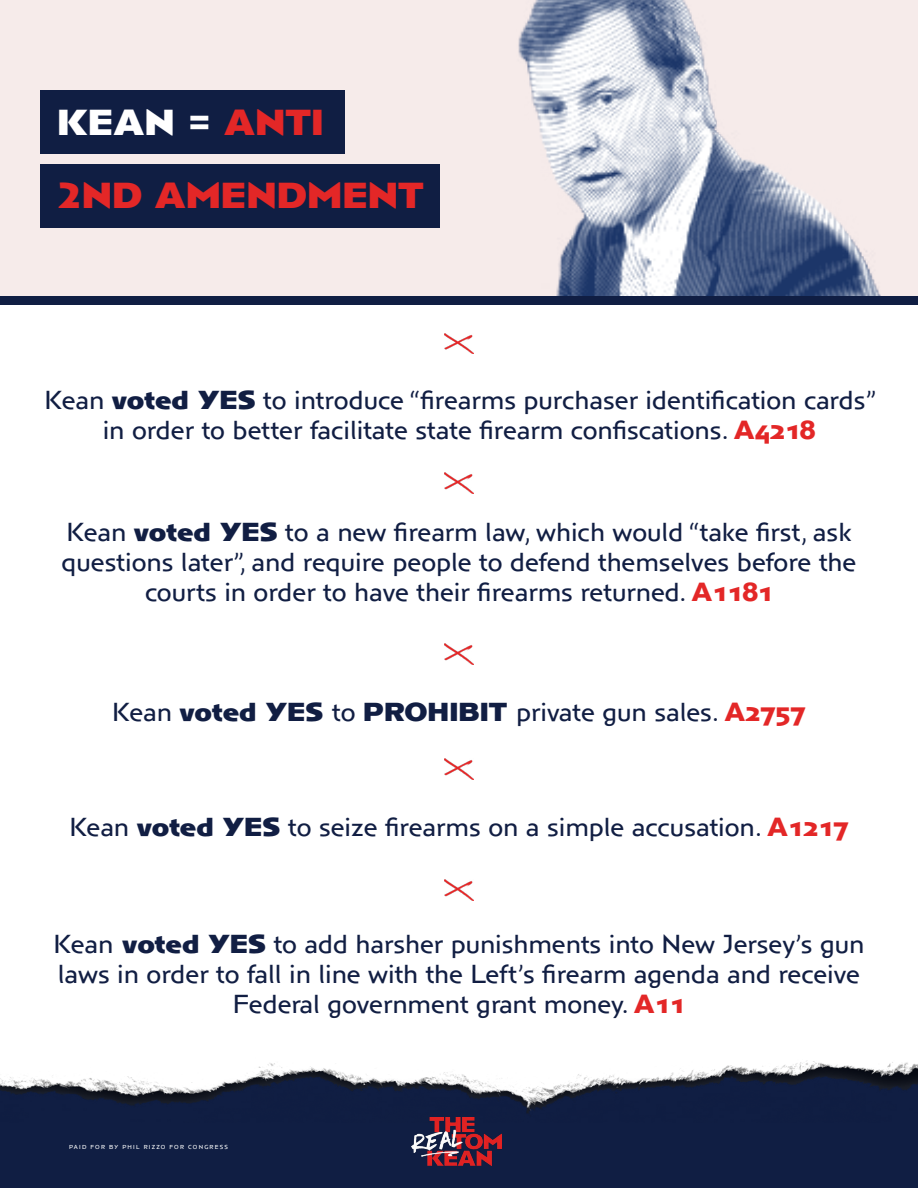
<style>
.page{position:relative;width:918px;height:1188px;background:#fff}
.page>*{position:absolute;margin:0;border:0;box-sizing:border-box;transform-origin:0 0}
.t1{font:700 expanded 37.5px/73.5px "Anisette Std Petite";color:#e32727}
.t2{font:27px/30px "Anisette Std Petite";color:#111e43;text-align:center}
.t3{font:6px "Anisette Std Petite";letter-spacing:.2em;color:#fff}
.s1{color:#fff}
.s2{font-weight:700;font-stretch:expanded}
.s3{font-weight:700;color:#e32727}
</style>
<div class="page">
<div style="left:0;top:0;width:918px;height:296px;background:#f6ebea"></div>
<div style="left:40px;top:90px;width:305px;height:63px;background:#101e43"></div>
<div style="left:40px;top:164px;width:400px;height:64px;background:#101e43"></div>
<div style="left:0;top:1061px;width:918px;height:127px;background:#101e43"></div>
<img style="left:0;top:1061px;width:918px;height:53px">
<img style="left:445px;top:333px;width:28px;height:21px">
<img style="left:445px;top:473px;width:28px;height:20px">
<img style="left:445px;top:644px;width:28px;height:20px">
<img style="left:445px;top:759px;width:28px;height:20px">
<img style="left:445px;top:880px;width:28px;height:21px">
<img style="left:518px;top:0;width:363px;height:296px">
<div style="left:0;top:296px;width:918px;height:9px;background:#101e43"></div>
<img style="left:411px;top:1117px;width:90px;height:49px">
<h1 class="t1" style="left:57px;top:86px;width:368px"><span class="s1">KEAN =</span> ANTI<br>2ND AMENDMENT</h1>
<p class="t2" style="left:45px;top:385px;width:834px">Kean <span class="s2">voted YES</span> to introduce “firearms purchaser identification cards” in order to better facilitate state firearm confiscations. <span class="s3">A4218</span></p>
<p class="t2" style="left:62px;top:517px;width:796px">Kean <span class="s2">voted YES</span> to a new firearm law, which would “take first, ask questions later”, and require people to defend themselves before the courts in order to have their firearms returned. <span class="s3">A1181</span></p>
<p class="t2" style="left:112px;top:697px;width:695px">Kean <span class="s2">voted YES</span> to <span class="s2">PROHIBIT</span> private gun sales. <span class="s3">A2757</span></p>
<p class="t2" style="left:69px;top:812px;width:781px">Kean <span class="s2">voted YES</span> to seize firearms on a simple accusation. <span class="s3">A1217</span></p>
<p class="t2" style="left:54px;top:929px;width:812px">Kean <span class="s2">voted YES</span> to add harsher punishments into New Jersey’s gun laws in order to fall in line with the Left’s firearm agenda and receive<br>Federal government grant money. <span class="s3">A11</span></p>
<p class="t3" style="left:69px;top:1144px;width:160px">PAID FOR BY PHIL RIZZO FOR CONGRESS</p>
</div>
